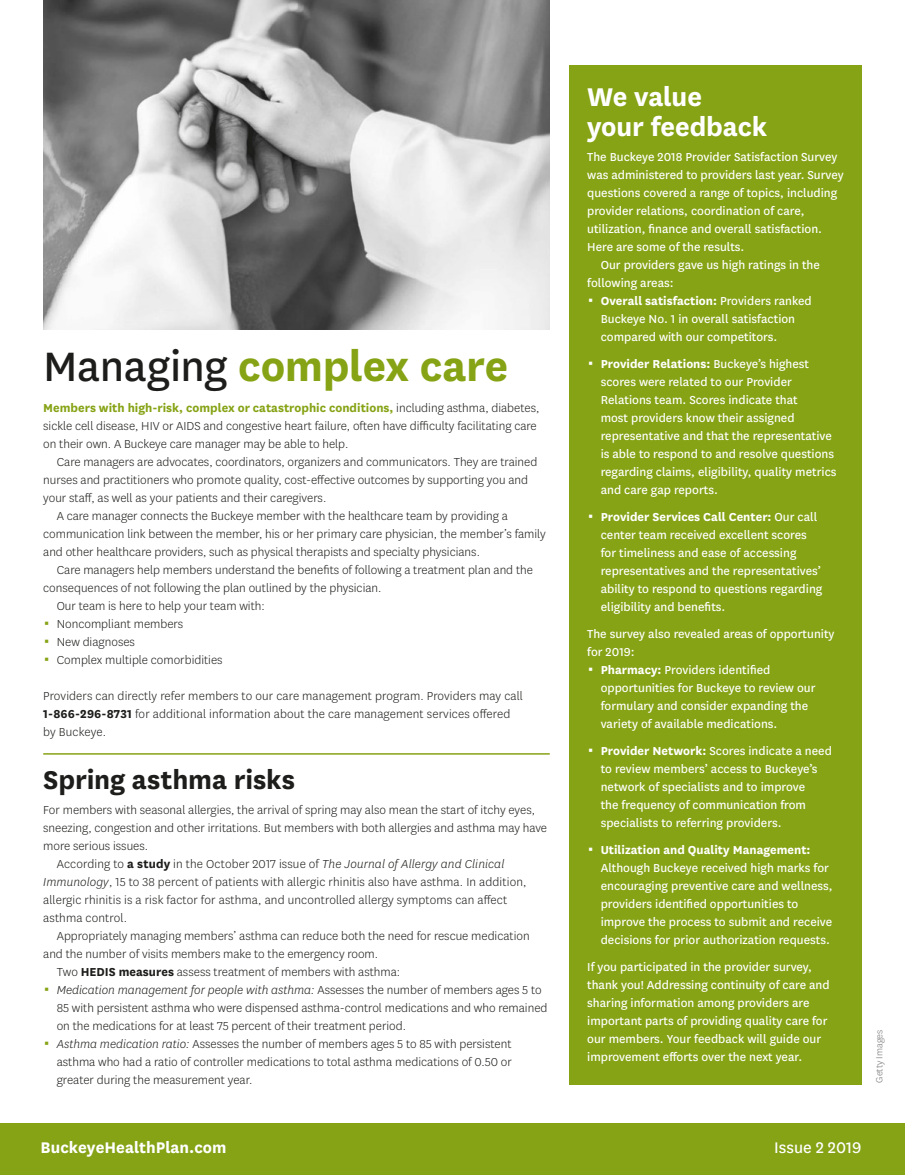
<style>
.page{position:relative;width:905px;height:1175px;background:#fff}
.page>*{position:absolute;margin:0;border:0;box-sizing:border-box;transform-origin:0 0}
.t1{font:700 48px "Centene Sans";letter-spacing:-.01em;color:#86a315}
.t2{font:700 30px/30px "Centene Sans";letter-spacing:-.005em;color:#fff}
.t3{font:700 30px "Centene Sans";letter-spacing:-.005em;color:#1d1d1b}
.t4{font:700 18px "Centene Sans";color:#fff}
.t5{font:18px "Centene Sans";color:#fff}
.t6{font:300 13.5px/18px "Centene Sans";color:#1d1d1b}
.t7{font:13.5px/18px "Centene Sans";color:#fff}
.t8{font:300 10.5px "Centene Sans";color:#747373}
.s1{font-weight:400;color:#1d1d1b}
.s2{font-weight:700;color:#86a315}
.s3{font-weight:700}
.s4{font-style:italic}
</style>
<div class="page">
<img style="left:43px;top:0;width:506px;height:329px">
<div style="left:569px;top:66px;width:292px;height:1018px;background:#86a315"></div>
<hr style="left:43px;top:753px;width:506px;height:1px;background:#86a315">
<div style="left:0;top:1123px;width:905px;height:52px;background:#86a315"></div>
<h2 class="t1" style="left:43px;top:332px;width:466px"><span class="s1">Managing</span> complex care</h2>
<p class="t6" style="left:43px;top:398px;width:497px"><span class="s2">Members with high-risk, complex or catastrophic conditions,</span> including asthma, diabetes, sickle cell disease, HIV or AIDS and congestive heart failure, often have difficulty facilitating care on their own. A Buckeye care manager may be able to help.</p>
<p class="t6" style="left:43px;top:452px;width:495px;text-indent:14px">Care managers are advocates, coordinators, organizers and communicators. They are trained nurses and practitioners who promote quality, cost-effective outcomes by supporting you and your staff, as well as your patients and their caregivers.</p>
<p class="t6" style="left:43px;top:506px;width:504px;text-indent:14px">A care manager connects the Buckeye member with the healthcare team by providing a communication link between the member, his or her primary care physician, the member’s family and other healthcare providers, such as physical therapists and specialty physicians.</p>
<p class="t6" style="left:43px;top:560px;width:491px;text-indent:14px">Care managers help members understand the benefits of following a treatment plan and the consequences of not following the plan outlined by the physician.</p>
<p class="t6" style="left:57px;top:596px;width:209px">Our team is here to help your team with:</p>
<p class="t6" style="left:57px;top:614px;width:128px">Noncompliant members</p>
<p class="t6" style="left:57px;top:632px;width:80px">New diagnoses</p>
<p class="t6" style="left:57px;top:650px;width:167px">Complex multiple comorbidities</p>
<p class="t6" style="left:43px;top:686px;width:481px">Providers can directly refer members to our care management program. Providers may call<br><span class="s3">1-866-296-8731</span> for additional information about the care management services offered by Buckeye.</p>
<h2 class="t3" style="left:43px;top:758px;width:253px">Spring asthma risks</h2>
<p class="t6" style="left:43px;top:800px;width:505px">For members with seasonal allergies, the arrival of spring may also mean the start of itchy eyes, sneezing, congestion and other irritations. But members with both allergies and asthma may have more serious issues.</p>
<p class="t6" style="left:43px;top:854px;width:485px;text-indent:14px">According to <span class="s3">a study</span> in the October 2017 issue of <span class="s4">The Journal of Allergy and Clinical Immunology</span>, 15 to 38 percent of patients with allergic rhinitis also have asthma. In addition, allergic rhinitis is a risk factor for asthma, and uncontrolled allergy symptoms can affect asthma control.</p>
<p class="t6" style="left:43px;top:926px;width:488px;text-indent:14px">Appropriately managing members’ asthma can reduce both the need for rescue medication and the number of visits members make to the emergency room.</p>
<p class="t6" style="left:57px;top:962px;width:345px">Two <span class="s3">HEDIS measures</span> assess treatment of members with asthma:</p>
<p class="t6" style="left:57px;top:980px;width:492px"><span class="s4">Medication management for people with asthma:</span> Assesses the number of members ages 5 to<br>85 with persistent asthma who were dispensed asthma-control medications and who remained on the medications for at least 75 percent of their treatment period.</p>
<p class="t6" style="left:57px;top:1034px;width:456px;text-align:justify"><span class="s4">Asthma medication ratio:</span> Assesses the number of members ages 5 to 85 with persistent asthma who had a ratio of controller medications to total asthma medications of 0.50 or greater during the measurement year.</p>
<h2 class="t2" style="left:587px;top:80px;width:181px">We value<br>your feedback</h2>
<p class="t7" style="left:587px;top:147px;width:258px">The Buckeye 2018 Provider Satisfaction Survey was administered to providers last year. Survey questions covered a range of topics, including provider relations, coordination of care, utilization, finance and overall satisfaction.<br>Here are some of the results.</p>
<p class="t7" style="left:587px;top:255px;width:234px;text-indent:14px">Our providers gave us high ratings in the following areas:</p>
<p class="t7" style="left:600px;top:291px;width:212px"><span class="s3">Overall satisfaction:</span> Providers ranked<br>Buckeye No. 1 in overall satisfaction compared with our competitors.</p>
<p class="t7" style="left:600px;top:354px;width:237px"><span class="s3">Provider Relations:</span> Buckeye’s highest scores were related to our Provider Relations team. Scores indicate that<br>most providers know their assigned representative and that the representative is able to respond to and resolve questions regarding claims, eligibility, quality metrics and care gap reports.</p>
<p class="t7" style="left:600px;top:507px;width:223px"><span class="s3">Provider Services Call Center:</span> Our call center team received excellent scores for timeliness and ease of accessing representatives and the representatives’ ability to respond to questions regarding eligibility and benefits.</p>
<p class="t7" style="left:587px;top:624px;width:249px">The survey also revealed areas of opportunity for 2019:</p>
<p class="t7" style="left:600px;top:660px;width:216px"><span class="s3">Pharmacy:</span> Providers identified opportunities for Buckeye to review our formulary and consider expanding the variety of available medications.</p>
<p class="t7" style="left:600px;top:741px;width:233px"><span class="s3">Provider Network:</span> Scores indicate a need to review members’ access to Buckeye’s network of specialists and to improve<br>the frequency of communication from specialists to referring providers.</p>
<p class="t7" style="left:600px;top:840px;width:233px"><span class="s3">Utilization and Quality Management:<br></span>Although Buckeye received high marks for encouraging preventive care and wellness, providers identified opportunities to improve the process to submit and receive decisions for prior authorization requests.</p>
<p class="t7" style="left:587px;top:957px;width:244px">If you participated in the provider survey, thank you! Addressing continuity of care and sharing information among providers are important parts of providing quality care for our members. Your feedback will guide our improvement efforts over the next year.</p>
<p class="t8" style="left:872px;top:1082px;width:54px;rotate:-90deg">Getty Images</p>
<p class="t4" style="left:41px;top:1134px;width:187px">BuckeyeHealthPlan.com</p>
<p class="t5" style="left:774px;top:1135px;width:89px">Issue 2 2019</p>
</div>
